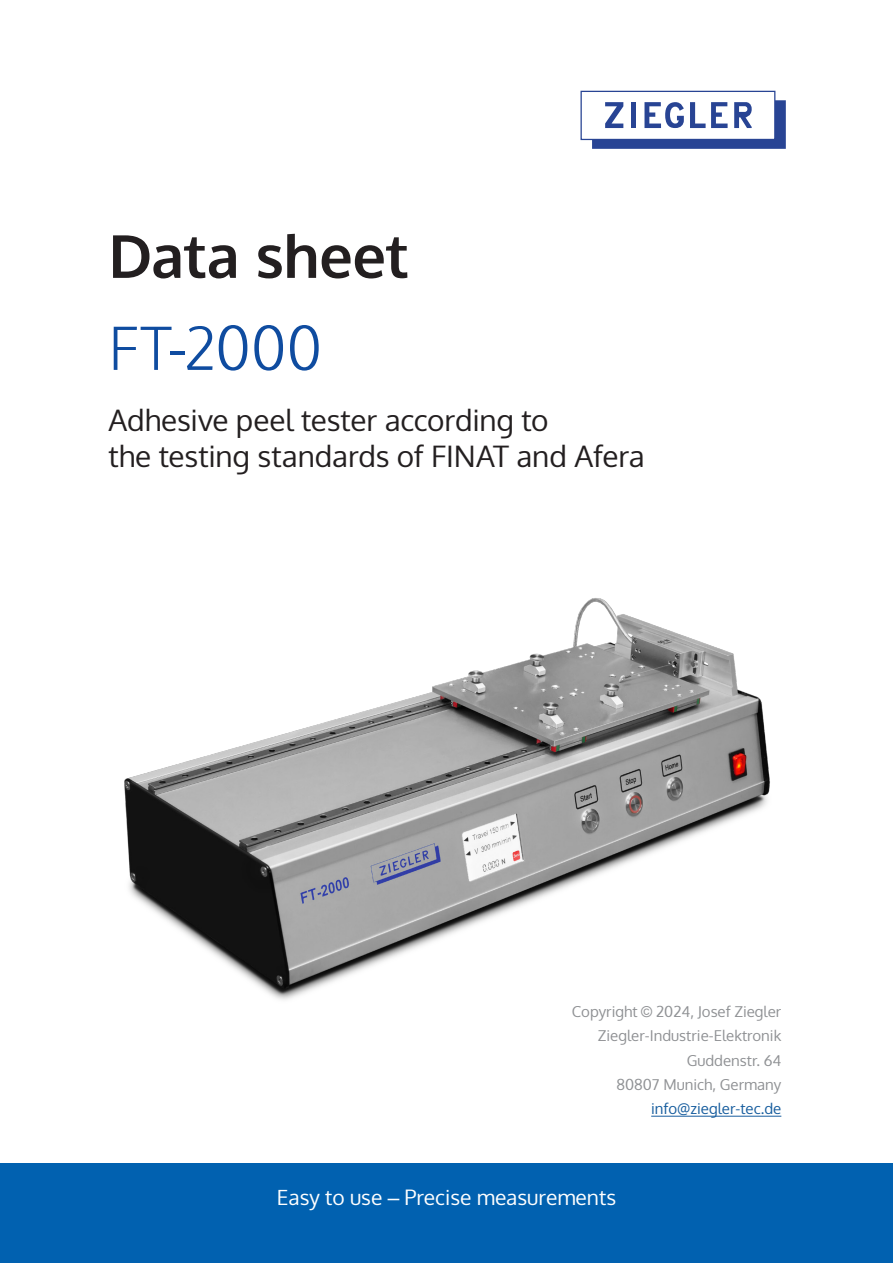
<style>
.page{position:relative;width:893px;height:1263px;background:#fff}
.page>*{position:absolute;margin:0;border:0;box-sizing:border-box;transform-origin:0 0}
.Titel__Handbuch{font:700 59.4px "Oxygen";letter-spacing:-.01em;color:#231f20}
.Titel__Anwendung___Gerät{font:300 59.4px "Oxygen";letter-spacing:.005em;color:#0f4ca0}
.Titelunterschrift{font:29.7px/35.7px "Oxygen";letter-spacing:-.005em;color:#231f20}
.Fließtext_Spsp{font:21px "Oxygen";color:#fff}
.t1{font:15px/24.2px "Oxygen";color:#8f9194;text-align:right}
.s1{font-family:"Arial"}
.s2{color:#175d9e}
</style>
<div class="page">
<div style="left:0;top:1163px;width:893px;height:100px;background:#0161b0"></div>
<div style="left:580px;top:91px;width:195px;height:49px;border:1px solid #284494"></div>
<svg style="left:592px;top:100px;width:194px;height:49px"></svg>
<img style="left:124px;top:598px;width:646px;height:402px">
<hr style="left:651px;top:1116px;width:130px;height:1px;background:#175d9e">
<p class="Titel__Handbuch" style="left:108px;top:219px;width:302px">Data sheet</p>
<p class="Titel__Anwendung___Gerät" style="left:108px;top:311px;width:215px">FT-2000</p>
<p class="Titelunterschrift" style="left:108px;top:403px;width:538px">Adhesive peel tester according to<br>the testing standards of FINAT and Afera</p>
<p class="t1" style="left:572px;top:1000px;width:211px">Copyright <span class="s1">©</span> 2024, Josef Ziegler</p>
<p class="t1" style="left:598px;top:1024px;width:185px">Ziegler-Industrie-Elektronik</p>
<p class="t1" style="left:616px;top:1048px;width:166px">Guddenstr. 64<br>80807 Munich, Germany <span class="s2">info@ziegler-tec.de</span></p>
<p class="Fließtext_Spsp" style="left:277px;top:1183px;width:341px">Easy to use <span class="s1">–</span> Precise measurements</p>
</div>
